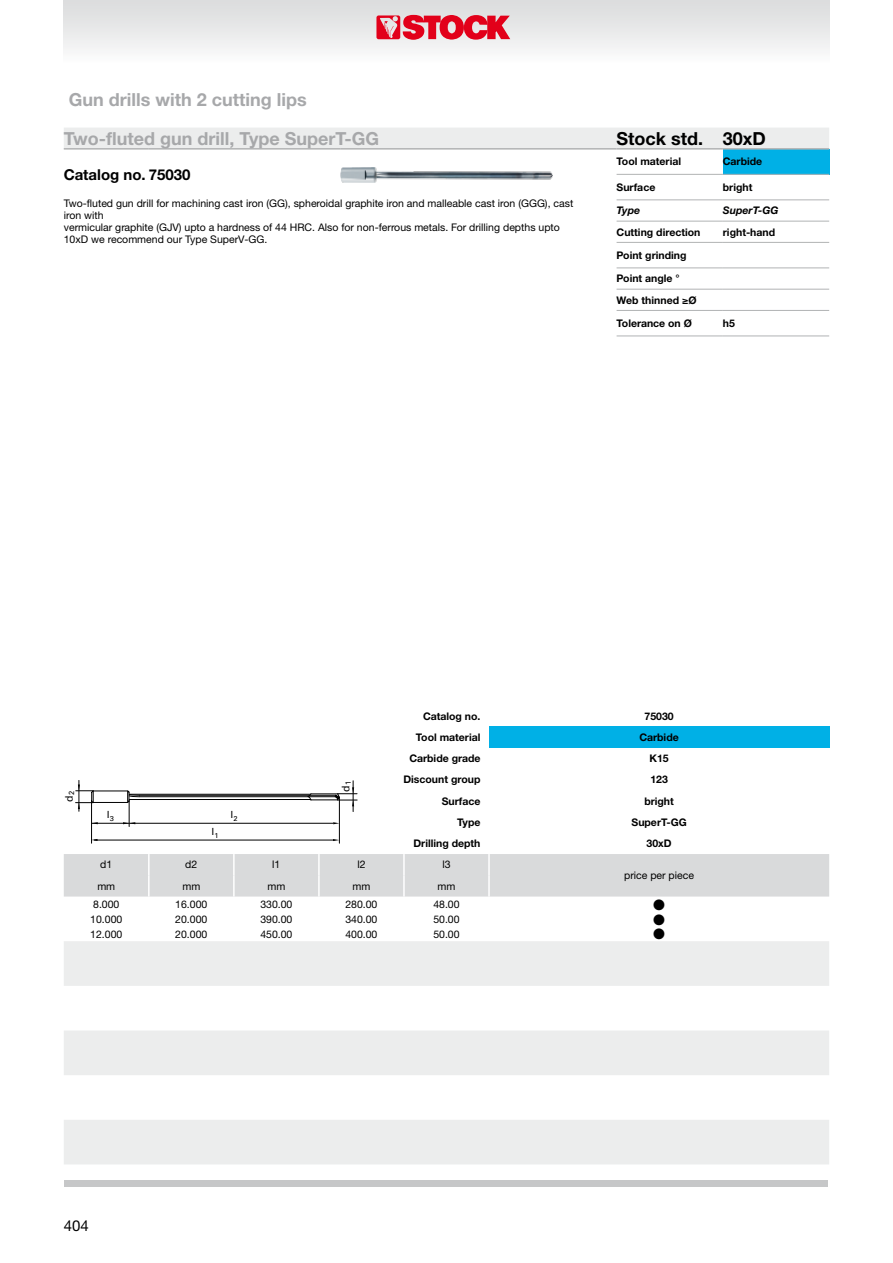
<style>
.page{position:relative;width:893px;height:1263px;background:#fff}
.page>*{position:absolute;margin:0;border:0;box-sizing:border-box;transform-origin:0 0}
.t1{font:700 18px "Helvetica Neue LTW1 G";color:#a7a8aa}
.t2{font:700 18px "Helvetica Neue LTW1 G";color:#000}
.t3{font:700 15px "Helvetica Neue LTW1 G";color:#000}
.t4{font:15px "Helvetica Neue LTW1 G";color:#000}
.t5{font:15px/14.9px "Zapf Dingbats ITC";color:#000;text-align:justify}
.t6{font:10.5px/12px "Helvetica Neue LTW1 G";color:#000}
.t7{font:700 10.5px/21.3px "Helvetica Neue LTW1 G";color:#000}
.t8{font:italic 700 10.5px "Helvetica Neue LTW1 G";color:#000}
.t9{font:10.5px "Univers LT";color:#000}
.t10{font:9.9px "Univers LT";color:#000;scale:1.07 1}
</style>
<div class="page">
<div style="left:64px;top:854px;width:765px;height:42px;background:#d9dadb"></div>
<svg style="left:64px;top:941px;width:765px;height:223px;fill:#eceded"></svg>
<hr style="left:148px;top:854px;width:2px;height:21px;background:#fff">
<hr style="left:233px;top:854px;width:2px;height:21px;background:#fff">
<hr style="left:318px;top:854px;width:2px;height:21px;background:#fff">
<hr style="left:403px;top:854px;width:2px;height:21px;background:#fff">
<hr style="left:488px;top:854px;width:2px;height:21px;background:#fff">
<hr style="left:148px;top:875px;width:2px;height:21px;background:#fff">
<hr style="left:233px;top:875px;width:2px;height:21px;background:#fff">
<hr style="left:318px;top:875px;width:2px;height:21px;background:#fff">
<hr style="left:403px;top:875px;width:2px;height:21px;background:#fff">
<hr style="left:488px;top:875px;width:2px;height:21px;background:#fff">
<div style="left:64px;top:0;width:765px;height:64px;background:linear-gradient(to bottom,#d9dadb,#fcfcfc)"></div>
<svg style="left:376px;top:15px;width:134px;height:25px;background:#e35263"></svg>
<div style="left:65px;top:1180px;width:763px;height:6px;background:#c6c7c8"></div>
<div style="left:489px;top:726px;width:340px;height:22px;background:#00b0e6"></div>
<svg style="left:333px;top:822px;width:6px;height:2px"></svg>
<hr style="left:339px;top:797px;width:1px;height:46px;background:#000">
<hr style="left:91px;top:801px;width:1px;height:42px;background:#000">
<hr style="left:79px;top:780px;width:1px;height:31px;background:#000">
<hr style="left:353px;top:781px;width:1px;height:30px;background:#000">
<hr style="left:92px;top:823px;width:241px;height:1px;background:#000">
<hr style="left:94px;top:840px;width:240px;height:1px;background:#000">
<hr style="left:140px;top:795px;width:196px;height:1px;background:#000">
<hr style="left:140px;top:796px;width:195px;height:1px;background:#000">
<hr style="left:129px;top:799px;width:182px;height:1px;background:#000">
<hr style="left:129px;top:794px;width:182px;height:1px;background:#000">
<svg style="left:308px;top:787px;width:49px;height:19px"></svg>
<svg style="left:76px;top:784px;width:64px;height:42px"></svg>
<div style="left:64px;top:128px;width:765px;height:20px;background:#eceded"></div>
<div style="left:723px;top:149px;width:106px;height:25px;background:#00b0e6"></div>
<hr style="left:64px;top:148px;width:85px;height:2px;background:#b1b3b4">
<hr style="left:149px;top:148px;width:191px;height:2px;background:#b1b3b4">
<hr style="left:340px;top:148px;width:277px;height:2px;background:#b1b3b4">
<hr style="left:617px;top:148px;width:106px;height:2px;background:#b1b3b4">
<hr style="left:723px;top:148px;width:106px;height:2px;background:#b1b3b4">
<hr style="left:617px;top:174px;width:106px;height:1px;background:#b1b3b4">
<hr style="left:723px;top:174px;width:106px;height:1px;background:#b1b3b4">
<hr style="left:617px;top:199px;width:106px;height:1px;background:#b1b3b4">
<hr style="left:723px;top:199px;width:106px;height:1px;background:#b1b3b4">
<hr style="left:617px;top:221px;width:106px;height:1px;background:#b1b3b4">
<hr style="left:723px;top:221px;width:106px;height:1px;background:#b1b3b4">
<hr style="left:617px;top:242px;width:106px;height:1px;background:#b1b3b4">
<hr style="left:723px;top:242px;width:106px;height:1px;background:#b1b3b4">
<hr style="left:617px;top:267px;width:106px;height:1px;background:#b1b3b4">
<hr style="left:723px;top:267px;width:106px;height:1px;background:#b1b3b4">
<hr style="left:617px;top:289px;width:106px;height:1px;background:#b1b3b4">
<hr style="left:723px;top:289px;width:106px;height:1px;background:#b1b3b4">
<hr style="left:617px;top:310px;width:106px;height:1px;background:#b1b3b4">
<hr style="left:723px;top:310px;width:106px;height:1px;background:#b1b3b4">
<hr style="left:617px;top:336px;width:106px;height:1px;background:#b1b3b4">
<hr style="left:723px;top:336px;width:106px;height:1px;background:#b1b3b4">
<img style="left:340px;top:167px;width:213px;height:15px">
<h1 class="t1" style="left:69px;top:89px;width:239px">Gun drills with 2 cutting lips</h1>
<h1 class="t1" style="left:64px;top:127px;width:317px">Two-fluted gun drill, Type SuperT-GG</h1>
<h1 class="t2" style="left:617px;top:127px;width:151px">Stock std. 30xD</h1>
<h2 class="t3" style="left:64px;top:165px;width:128px">Catalog no. 75030</h2>
<p class="t7" style="left:617px;top:151px;width:66px">Tool material</p>
<p class="t7" style="left:723px;top:151px;width:41px">Carbide</p>
<p class="t7" style="left:617px;top:176px;width:40px">Surface</p>
<p class="t7" style="left:723px;top:176px;width:31px">bright</p>
<p class="t6" style="left:64px;top:198px;width:511px">Two-fluted gun drill for machining cast iron (GG), spheroidal graphite iron and malleable cast iron (GGG), cast iron with<br>vermicular graphite (GJV) upto a hardness of 44 HRC. Also for non-ferrous metals. For drilling depths upto 10xD we recommend our Type SuperV-GG.</p>
<p class="t8" style="left:617px;top:204px;width:25px">Type</p>
<p class="t8" style="left:723px;top:204px;width:57px">SuperT-GG</p>
<p class="t7" style="left:617px;top:221px;width:85px">Cutting direction</p>
<p class="t7" style="left:723px;top:221px;width:54px">right-hand</p>
<p class="t7" style="left:617px;top:244px;width:71px">Point grinding</p>
<p class="t7" style="left:617px;top:268px;width:81px">Point angle °<br>Web thinned ≥Ø</p>
<p class="t7" style="left:617px;top:312px;width:77px">Tolerance on Ø</p>
<p class="t7" style="left:723px;top:312px;width:14px">h5</p>
<p class="t9" style="left:63px;top:802px;width:12px;rotate:-90deg">d<sub>2</sub></p>
<p class="t10" style="left:107px;top:809px;width:8px">l<sub>3</sub></p>
<p class="t10" style="left:212px;top:826px;width:8px">l<sub>1</sub></p>
<p class="t10" style="left:230px;top:809px;width:8px">l<sub>2</sub></p>
<p class="t9" style="left:339px;top:792px;width:12px;rotate:-90deg">d<sub>1</sub></p>
<p class="t7" style="left:423px;top:705px;width:59px">Catalog no.</p>
<p class="t7" style="left:644px;top:705px;width:31px">75030</p>
<p class="t7" style="left:416px;top:726px;width:66px">Tool material</p>
<p class="t7" style="left:639px;top:726px;width:41px">Carbide</p>
<p class="t7" style="left:409px;top:748px;width:73px">Carbide grade</p>
<p class="t7" style="left:649px;top:748px;width:21px">K15</p>
<p class="t7" style="left:403px;top:769px;width:79px">Discount group</p>
<p class="t7" style="left:650px;top:769px;width:19px">123</p>
<p class="t7" style="left:442px;top:790px;width:40px">Surface</p>
<p class="t7" style="left:644px;top:790px;width:31px">bright</p>
<p class="t7" style="left:457px;top:811px;width:25px">Type</p>
<p class="t7" style="left:631px;top:811px;width:57px">SuperT-GG</p>
<p class="t7" style="left:413px;top:833px;width:69px">Drilling depth</p>
<p class="t7" style="left:647px;top:833px;width:27px">30xD</p>
<p class="t6" style="left:100px;top:859px;width:14px">d1</p>
<p class="t6" style="left:185px;top:859px;width:14px">d2</p>
<p class="t6" style="left:272px;top:859px;width:10px">l1</p>
<p class="t6" style="left:357px;top:859px;width:10px">l2</p>
<p class="t6" style="left:442px;top:859px;width:10px">l3</p>
<p class="t6" style="left:97px;top:880px;width:19px">mm</p>
<p class="t6" style="left:182px;top:880px;width:19px">mm</p>
<p class="t6" style="left:267px;top:880px;width:19px">mm</p>
<p class="t6" style="left:352px;top:880px;width:19px">mm</p>
<p class="t6" style="left:437px;top:880px;width:19px">mm</p>
<p class="t6" style="left:93px;top:898px;width:28px">8.000</p>
<p class="t6" style="left:175px;top:898px;width:34px">16.000</p>
<p class="t6" style="left:260px;top:898px;width:34px">330.00</p>
<p class="t6" style="left:345px;top:898px;width:34px">280.00</p>
<p class="t6" style="left:433px;top:898px;width:28px">48.00</p>
<p class="t6" style="left:90px;top:913px;width:34px">10.000</p>
<p class="t6" style="left:175px;top:913px;width:34px">20.000</p>
<p class="t6" style="left:260px;top:913px;width:34px">390.00</p>
<p class="t6" style="left:345px;top:913px;width:34px">340.00</p>
<p class="t6" style="left:433px;top:913px;width:28px">50.00</p>
<p class="t6" style="left:90px;top:928px;width:34px">12.000</p>
<p class="t6" style="left:175px;top:928px;width:34px">20.000</p>
<p class="t6" style="left:260px;top:928px;width:34px">450.00</p>
<p class="t6" style="left:345px;top:928px;width:34px">400.00</p>
<p class="t6" style="left:433px;top:928px;width:28px">50.00</p>
<p class="t6" style="left:624px;top:869px;width:72px">price per piece</p>
<h2 class="t5" style="left:653px;top:897px;width:13px">● ● ●</h2>
<h2 class="t4" style="left:64px;top:1216px;width:27px">404</h2>
</div>
